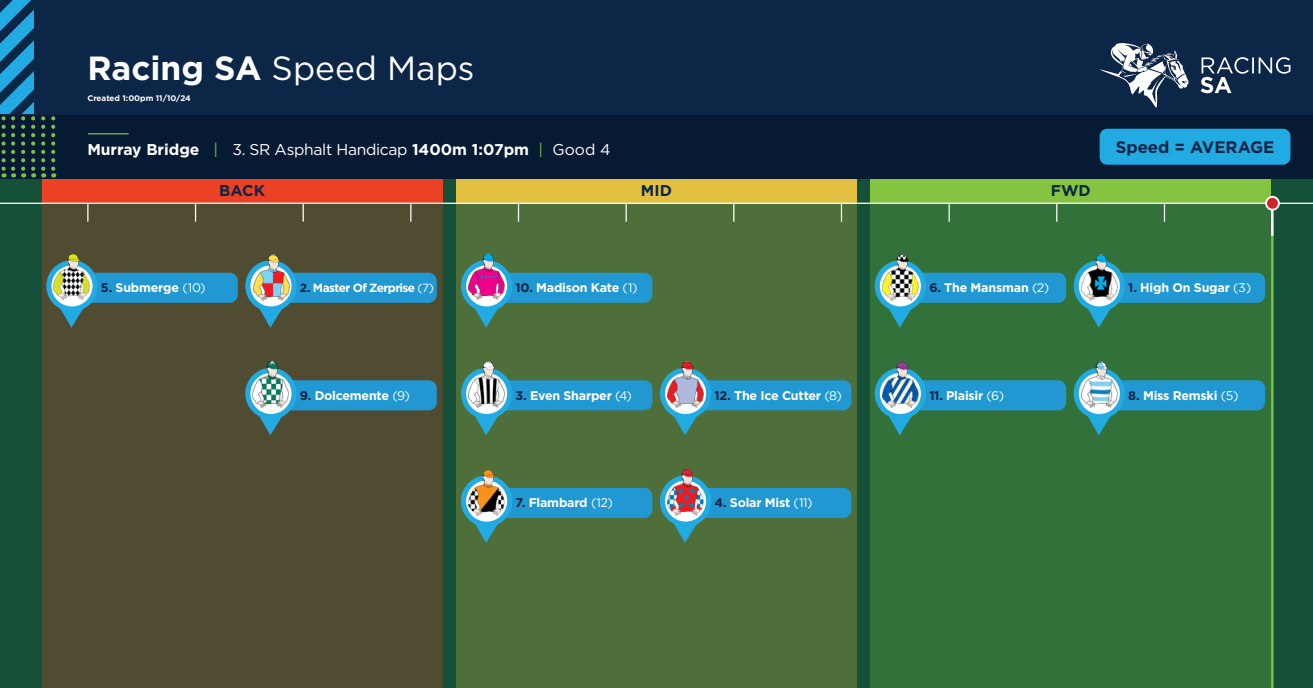
<style>
.page{position:relative;width:1313px;height:688px;background:#fff}
.page>*{position:absolute;margin:0;border:0;box-sizing:border-box;transform-origin:0 0}
.t1{font:33.5px "Gotham";color:#fff}
.t2{font:700 16.75px "Gotham HTF";color:#0c2647}
.t3{font:15.62px "Gotham";letter-spacing:-.02em;color:#fff}
.t4{font:700 15.62px "Gotham HTF";color:#0c2647}
.t5{font:700 12.5px "Gotham HTF";letter-spacing:-.02em;color:#fff}
.t6{font:700 11.88px "Gotham HTF";letter-spacing:-.05em;color:#fff}
.t7{font:700 8.12px "Gotham HTF";color:#fff}
.s1{font-family:"Gotham HTF";font-weight:700}
.s2{color:#79c142}
.s3{color:#0c2647}
.s4{font-family:"Gotham";font-weight:400}
</style>
<div class="page">
<div style="left:0;top:149px;width:1312px;height:539px;background:#155138"></div>
<div style="left:42px;top:204px;width:400px;height:484px;background:#504c32"></div>
<div style="left:42px;top:178px;width:400px;height:26px;background:#eb4225"></div>
<div style="left:456px;top:178px;width:400px;height:26px;background:#e3c042"></div>
<div style="left:456px;top:204px;width:400px;height:484px;background:#4e6f3a"></div>
<div style="left:870px;top:178px;width:400px;height:26px;background:#84c440"></div>
<div style="left:870px;top:203px;width:400px;height:485px;background:#33713a"></div>
<hr style="left:0;top:202px;width:1312px;height:2px;background:#fff">
<svg style="left:410px;top:203px;width:1px;height:19px"></svg>
<svg style="left:1056px;top:204px;width:1px;height:18px"></svg>
<svg style="left:1163px;top:203px;width:2px;height:19px"></svg>
<svg style="left:948px;top:203px;width:1px;height:19px"></svg>
<svg style="left:841px;top:204px;width:1px;height:18px"></svg>
<svg style="left:733px;top:204px;width:1px;height:18px"></svg>
<svg style="left:625px;top:203px;width:2px;height:19px"></svg>
<svg style="left:518px;top:204px;width:1px;height:18px"></svg>
<svg style="left:302px;top:203px;width:2px;height:19px"></svg>
<svg style="left:195px;top:204px;width:1px;height:18px"></svg>
<svg style="left:87px;top:203px;width:1px;height:19px"></svg>
<hr style="left:1271px;top:234px;width:2px;height:454px;background:#79c142">
<hr style="left:1271px;top:197px;width:2px;height:38px;background:#fff">
<div style="left:1266px;top:197px;width:12px;height:13px;background:#d1232a;border-radius:50%"></div>
<div style="left:1265px;top:196px;width:14px;height:14px;border:2px solid #fff;border-radius:50%"></div>
<div style="left:0;top:0;width:1312px;height:178px;background:#0c2647"></div>
<div style="left:0;top:115px;width:1312px;height:63px;background:#071a34"></div>
<hr style="left:88px;top:133px;width:41px;height:1px;background:#79c142">
<svg style="left:1200px;top:57px;width:90px;height:36px"></svg>
<svg style="left:1100px;top:43px;width:88px;height:65px"></svg>
<svg style="left:41px;top:116px;width:4px;height:61px"></svg>
<svg style="left:51px;top:116px;width:4px;height:61px"></svg>
<svg style="left:0;top:0;width:35px;height:177px"></svg>
<div style="left:1099px;top:129px;width:191px;height:36px;background:#22abe2;border-radius:8px"></div>
<svg style="left:245px;top:268px;width:192px;height:59px"></svg>
<svg style="left:245px;top:375px;width:192px;height:60px"></svg>
<svg style="left:660px;top:375px;width:191px;height:60px"></svg>
<svg style="left:660px;top:482px;width:191px;height:60px"></svg>
<svg style="left:1073px;top:267px;width:192px;height:60px"></svg>
<svg style="left:1073px;top:375px;width:192px;height:60px"></svg>
<svg style="left:46px;top:268px;width:192px;height:59px"></svg>
<svg style="left:461px;top:267px;width:191px;height:60px"></svg>
<svg style="left:461px;top:375px;width:191px;height:60px"></svg>
<svg style="left:461px;top:482px;width:191px;height:60px"></svg>
<svg style="left:874px;top:267px;width:192px;height:60px"></svg>
<svg style="left:874px;top:375px;width:192px;height:60px"></svg>
<img style="left:468px;top:361px;width:36px;height:47px">
<img style="left:1081px;top:361px;width:36px;height:47px">
<img style="left:882px;top:255px;width:36px;height:45px">
<img style="left:253px;top:361px;width:36px;height:47px">
<img style="left:1081px;top:254px;width:36px;height:46px">
<img style="left:253px;top:254px;width:36px;height:46px">
<img style="left:668px;top:361px;width:35px;height:47px">
<img style="left:468px;top:253px;width:36px;height:47px">
<img style="left:468px;top:470px;width:36px;height:45px">
<img style="left:668px;top:469px;width:35px;height:46px">
<img style="left:54px;top:254px;width:36px;height:46px">
<img style="left:882px;top:362px;width:36px;height:46px">
<p class="t1" style="left:87px;top:46px;width:389px"><span class="s1">Racing SA</span> Speed Maps</p>
<p class="t7" style="left:87px;top:94px;width:105px">Created 1:00pm 11/10/24</p>
<p class="t3" style="left:87px;top:139px;width:525px"><span class="s1">Murray Bridge</span> <span class="s2">|</span> 3. SR Asphalt Handicap <span class="s1">1400m 1:07pm</span> <span class="s2">|</span> Good 4</p>
<p class="t2" style="left:1115px;top:137px;width:160px">Speed = AVERAGE</p>
<p class="t4" style="left:219px;top:182px;width:47px">BACK</p>
<p class="t4" style="left:641px;top:182px;width:33px">MID</p>
<p class="t4" style="left:1050px;top:182px;width:41px">FWD</p>
<p class="t5" style="left:101px;top:280px;width:106px"><span class="s3">5.</span> Submerge <span class="s4">(10)</span></p>
<p class="t5" style="left:515px;top:280px;width:123px"><span class="s3">10.</span> Madison Kate <span class="s4">(1)</span></p>
<p class="t6" style="left:300px;top:281px;width:136px"><span class="s3">2.</span> Master Of Zerprise <span class="s4">(7)</span></p>
<p class="t5" style="left:300px;top:388px;width:111px"><span class="s3">9.</span> Dolcemente <span class="s4">(9)</span></p>
<p class="t5" style="left:714px;top:388px;width:129px"><span class="s3">12.</span> The Ice Cutter <span class="s4">(8)</span></p>
<p class="t5" style="left:515px;top:388px;width:118px"><span class="s3">3.</span> Even Sharper <span class="s4">(4)</span></p>
<p class="t5" style="left:515px;top:495px;width:99px"><span class="s3">7.</span> Flambard <span class="s4">(12)</span></p>
<p class="t5" style="left:714px;top:495px;width:100px"><span class="s3">4.</span> Solar Mist <span class="s4">(11)</span></p>
<p class="t5" style="left:929px;top:280px;width:121px"><span class="s3">6.</span> The Mansman <span class="s4">(2)</span></p>
<p class="t5" style="left:929px;top:388px;width:76px"><span class="s3">11.</span> Plaisir <span class="s4">(6)</span></p>
<p class="t5" style="left:1128px;top:280px;width:124px"><span class="s3">1.</span> High On Sugar <span class="s4">(3)</span></p>
<p class="t5" style="left:1128px;top:388px;width:112px"><span class="s3">8.</span> Miss Remski <span class="s4">(5)</span></p>
</div>
